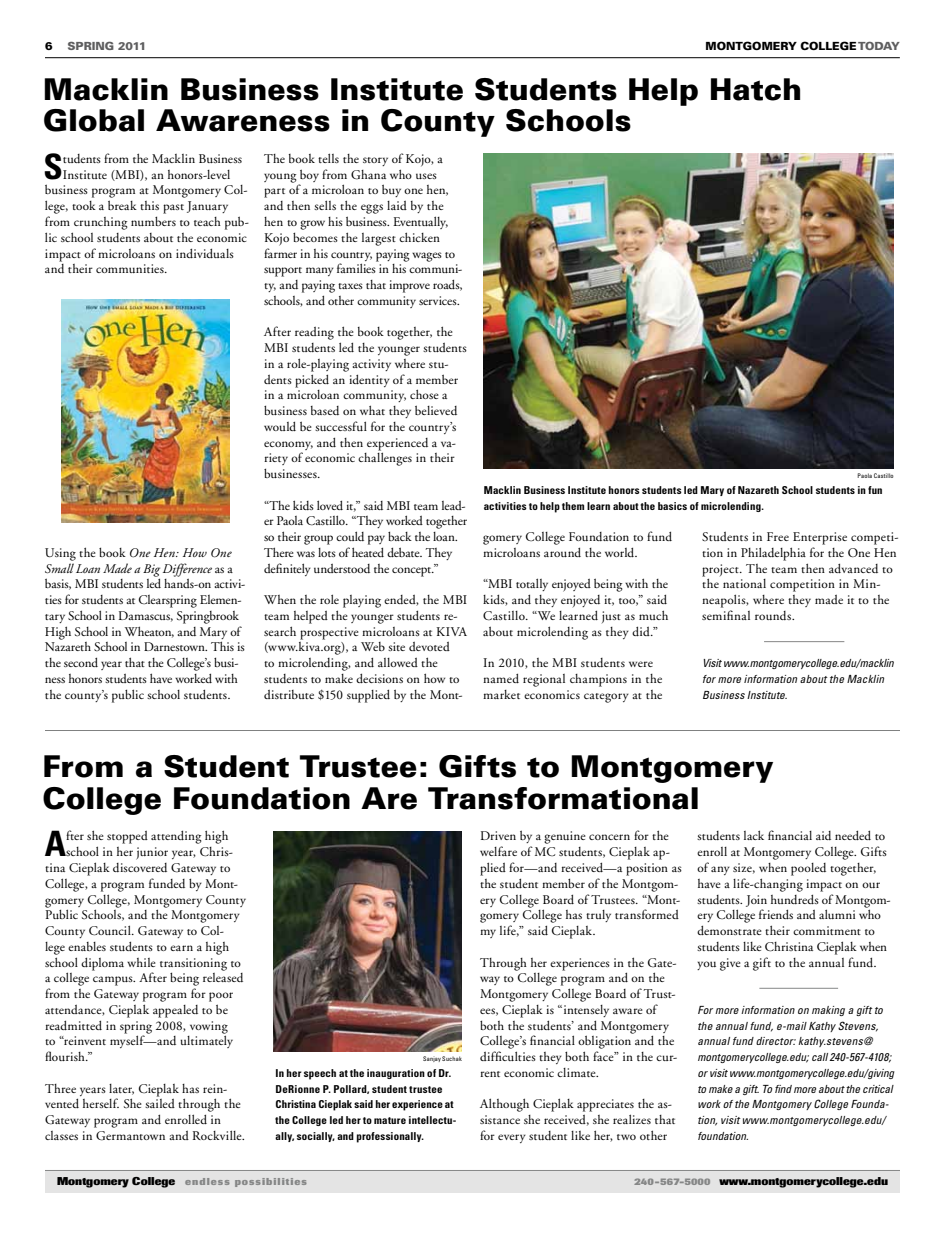
<style>
.page{position:relative;width:945px;height:1238px;background:#fff}
.page>*{position:absolute;margin:0;border:0;box-sizing:border-box;transform-origin:0 0}
.t1{font:700 condensed 35px "Univers";color:#000}
.t2{font:900 30px/31.5px "Univers";color:#000}
.t3{font:13.12px/15.8px "Adobe Garamond";letter-spacing:.01em;color:#000}
.t4{font:13.12px/15.8px "Adobe Garamond";letter-spacing:-.01em;color:#000}
.t5{font:italic condensed 11.25px/15.8px "Univers";letter-spacing:.01em;color:#000}
.t6{font:800 11.25px "Imago";color:#000}
.t7{font:900 11.25px "Univers";color:#000}
.t8{font:900 11.25px "Univers";color:#5e5e5f}
.t9{font:700 condensed 10.88px/15.8px "Univers";letter-spacing:.015em;color:#000}
.t10{font:800 10px "Imago";letter-spacing:.1em;color:#868787}
.t11{font:condensed 6.25px "Univers";letter-spacing:.03em;color:#000}
.s1{color:#5e5e5f}
.s2{font-style:italic}
.s3{font-size:11.25px;color:#000}
.s4{font-size:10px;color:#868787}
</style>
<div class="page">
<hr style="left:45px;top:57px;width:855px;height:1px;background:#000">
<div style="left:45px;top:1170px;width:855px;height:22px;background:#e4e4e4"></div>
<hr style="left:45px;top:1170px;width:855px;height:1px;background:#868787">
<hr style="left:759px;top:988px;width:79px;height:1px;background:#868787">
<hr style="left:764px;top:641px;width:80px;height:1px;background:#868787">
<img style="left:484px;top:153px;width:410px;height:315px">
<img style="left:62px;top:300px;width:168px;height:222px">
<hr style="left:45px;top:730px;width:855px;height:1px;background:#808181">
<img style="left:274px;top:831px;width:187px;height:220px">
<p class="t7" style="left:45px;top:39px;width:9px">6</p>
<p class="t8" style="left:67px;top:39px;width:80px">SPRING 2011</p>
<p class="t7" style="left:705px;top:39px;width:196px">MONTGOMERY COLLEGE <span class="s1">TODAY</span></p>
<h2 class="t2" style="left:43px;top:73px;width:761px">Macklin Business Institute Students Help Hatch<br>Global Awareness in County Schools</h2>
<h1 class="t1" style="left:43px;top:145px;width:21px">S</h1>
<p class="t3" style="left:63px;top:151px;width:181px">tudents from the Macklin Business</p>
<p class="t3" style="left:63px;top:167px;width:169px">Institute (MBI), an honors-level</p>
<p class="t3" style="left:45px;top:183px;width:204px">business program at Montgomery Col-</p>
<p class="t3" style="left:45px;top:198px;width:185px">lege, took a break this past January</p>
<p class="t3" style="left:45px;top:214px;width:206px">from crunching numbers to teach pub-</p>
<p class="t3" style="left:45px;top:230px;width:203px">lic school students about the economic</p>
<p class="t3" style="left:45px;top:246px;width:190px">impact of microloans on individuals</p>
<p class="t3" style="left:45px;top:261px;width:124px">and their communities.</p>
<p class="t3" style="left:45px;top:545px;width:202px">Using the book <span class="s2">One Hen: How One Small Loan Made a Big Difference</span> as a basis, MBI students led hands-on activi&shy;ties for students at Clearspring Elemen&shy;tary School in Damascus, Springbrook High School in Wheaton, and Mary of Nazareth School in Darnestown. This is the second year that the College’s busi&shy;ness honors students have worked with the county’s public school students.</p>
<p class="t3" style="left:264px;top:151px;width:200px">The book tells the story of Kojo, a young boy from Ghana who uses<br>part of a microloan to buy one hen, and then sells the eggs laid by the hen to grow his business. Eventually, Kojo becomes the largest chicken farmer in his country, paying wages to support many families in his communi&shy;ty, and paying taxes that improve roads, schools, and other community services.</p>
<p class="t3" style="left:264px;top:324px;width:204px">After reading the book together, the MBI students led the younger students in a role-playing activity where stu&shy;dents picked an identity of a member in a microloan community, chose a business based on what they believed would be successful for the country’s economy, and then experienced a va&shy;riety of economic challenges in their businesses.</p>
<p class="t4" style="left:264px;top:498px;width:205px">“The kids loved it,” said MBI team lead&shy;er Paola Castillo. “They worked together so their group could pay back the loan.<br>There was lots of heated debate. They definitely understood the concept.”</p>
<p class="t3" style="left:264px;top:592px;width:205px">When the role playing ended, the MBI team helped the younger students re&shy;search prospective microloans at KIVA (www.kiva.org), a Web site devoted<br>to microlending, and allowed the students to make decisions on how to distribute $150 supplied by the Mont-</p>
<p class="t11" style="left:857px;top:471px;width:38px">Paola Castillo</p>
<p class="t9" style="left:484px;top:482px;width:401px">Macklin Business Institute honors students led Mary of Nazareth School students in fun activities to help them learn about the basics of microlending.</p>
<p class="t3" style="left:483px;top:529px;width:190px">gomery College Foundation to fund microloans around the world.</p>
<p class="t3" style="left:483px;top:576px;width:187px;text-align:justify">“MBI totally enjoyed being with the kids, and they enjoyed it, too,” said Castillo. “We learned just as much about microlending as they did.”</p>
<p class="t3" style="left:483px;top:655px;width:181px">In 2010, the MBI students were named regional champions in the market economics category at the</p>
<p class="t3" style="left:702px;top:529px;width:198px">Students in Free Enterprise competi&shy;tion in Philadelphia for the One Hen project. The team then advanced to the national competition in Min&shy;neapolis, where they made it to the semifinal rounds.</p>
<p class="t5" style="left:702px;top:655px;width:193px">Visit www.montgomerycollege.edu/macklin for more information about the Macklin<br>Business Institute.</p>
<h2 class="t2" style="left:42px;top:750px;width:733px">From a Student Trustee: Gifts to Montgomery<br>College Foundation Are Transformational</h2>
<h1 class="t1" style="left:45px;top:822px;width:23px">A</h1>
<p class="t3" style="left:66px;top:828px;width:164px">fter she stopped attending high</p>
<p class="t3" style="left:66px;top:844px;width:168px">school in her junior year, Chris-</p>
<p class="t3" style="left:45px;top:860px;width:187px">tina Cieplak discovered Gateway to</p>
<p class="t3" style="left:45px;top:876px;width:195px">College, a program funded by Mont-</p>
<p class="t3" style="left:45px;top:891px;width:202px">gomery College, Montgomery County</p>
<p class="t3" style="left:45px;top:907px;width:196px">Public Schools, and the Montgomery</p>
<p class="t3" style="left:45px;top:923px;width:181px">County Council. Gateway to Col-</p>
<p class="t3" style="left:45px;top:939px;width:186px">lege enables students to earn a high</p>
<p class="t3" style="left:45px;top:954px;width:197px">school diploma while transitioning to</p>
<p class="t3" style="left:45px;top:970px;width:200px">a college campus. After being released</p>
<p class="t3" style="left:45px;top:986px;width:190px">from the Gateway program for poor</p>
<p class="t3" style="left:45px;top:1002px;width:184px">attendance, Cieplak appealed to be</p>
<p class="t3" style="left:45px;top:1017px;width:184px">readmitted in spring 2008, vowing</p>
<p class="t3" style="left:45px;top:1033px;width:190px">to “reinvent myself—and ultimately</p>
<p class="t3" style="left:45px;top:1049px;width:49px">flourish.”</p>
<p class="t3" style="left:45px;top:1080px;width:202px">Three years later, Cieplak has rein&shy;vented herself. She sailed through the Gateway program and enrolled in classes in Germantown and Rockville.</p>
<p class="t11" style="left:423px;top:1054px;width:40px">Sanjay Suchak</p>
<p class="t9" style="left:276px;top:1065px;width:182px">In her speech at the inauguration of Dr.<br>DeRionne P. Pollard, student trustee Christina Cieplak said her experience at the College led her to mature intellectu&shy;ally, socially, and professionally.</p>
<p class="t3" style="left:480px;top:828px;width:203px">Driven by a genuine concern for the welfare of MC students, Cieplak ap&shy;plied for—and received—a position as the student member of the Montgom&shy;ery College Board of Trustees. “Mont&shy;gomery College has truly transformed my life,” said Cieplak.</p>
<p class="t3" style="left:480px;top:954px;width:199px">Through her experiences in the Gate&shy;way to College program and on the Montgomery College Board of Trust&shy;ees, Cieplak is “intensely aware of both the students’ and Montgomery College’s financial obligation and the difficulties they both face” in the cur&shy;rent economic climate.</p>
<p class="t3" style="left:480px;top:1096px;width:197px">Although Cieplak appreciates the as&shy;sistance she received, she realizes that for every student like her, two other</p>
<p class="t3" style="left:698px;top:828px;width:195px">students lack financial aid needed to enroll at Montgomery College. Gifts of any size, when pooled together, have a life-changing impact on our students. Join hundreds of Montgom&shy;ery College friends and alumni who demonstrate their commitment to students like Christina Cieplak when you give a gift to the annual fund.</p>
<p class="t5" style="left:698px;top:1001px;width:198px">For more information on making a gift to the annual fund, e-mail Kathy Stevens, annual fund director: kathy.stevens@ montgomerycollege.edu; call 240-567-4108; or visit www.montgomerycollege.edu/giving to make a gift. To find more about the critical work of the Montgomery College Founda&shy;tion, visit www.montgomerycollege.edu/ foundation.</p>
<p class="t10" style="left:57px;top:1175px;width:251px"><span class="s3">Montgomery College</span> endless possibilities</p>
<p class="t6" style="left:634px;top:1174px;width:255px"><span class="s4">240-567-5000</span> www.montgomerycollege.edu</p>
</div>
